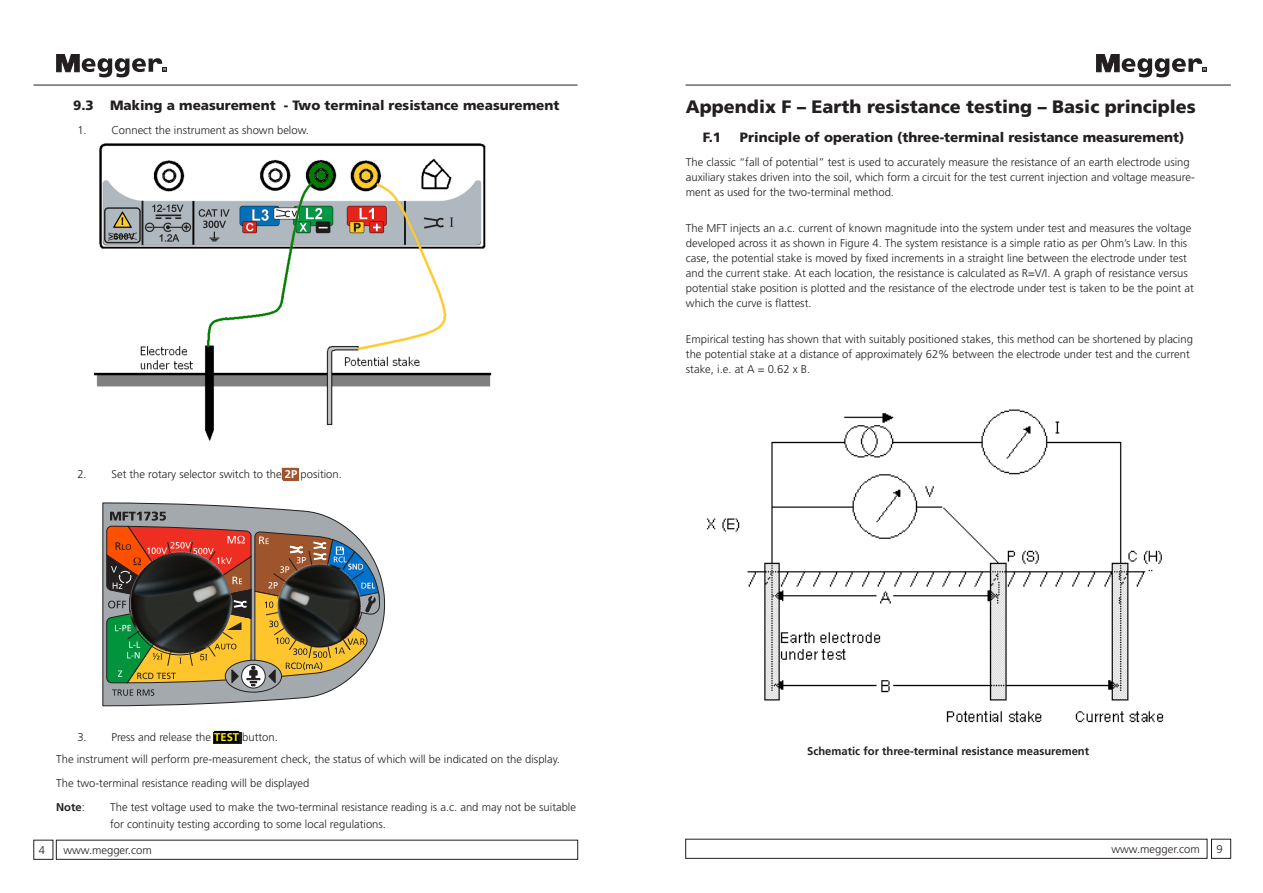
<style>
.page{position:relative;width:1263px;height:893px;background:#fff}
.page>*{position:absolute;margin:0;border:0;box-sizing:border-box;transform-origin:0 0}
.SubHead_75_12{font:900 18px "Frutiger";color:#231f20}
.SubHead_75_9{font:900 13.5px "Frutiger";color:#231f20}
.main_body_copy{font:300 11.25px/15px "Frutiger";color:#231f20}
.main_body_copy-2{font:700 11.25px "Frutiger";color:#231f20}
.s1{font-weight:700;color:#fff}
.s2{font-weight:700;color:#fff101}
.s3{font-weight:300}
</style>
<div class="page">
<div style="left:283px;top:468px;width:15px;height:12px;background:#9f552b"></div>
<div style="left:213px;top:732px;width:29px;height:11px;background:#231f20"></div>
<svg style="left:57px;top:54px;width:110px;height:23px"></svg>
<svg style="left:1096px;top:54px;width:111px;height:23px"></svg>
<hr style="left:34px;top:85px;width:543px;height:1px;background:#231f20">
<hr style="left:685px;top:85px;width:546px;height:1px;background:#231f20">
<div style="left:1211px;top:839px;width:20px;height:19px;border:1px solid #231f20"></div>
<div style="left:282px;top:468px;width:15px;height:12px;background:#9f552b"></div>
<div style="left:214px;top:731px;width:25px;height:12px;background:#000"></div>
<img style="left:94px;top:143px;width:398px;height:298px">
<svg style="left:103px;top:503px;width:282px;height:203px"></svg>
<svg style="left:106px;top:503px;width:274px;height:193px"></svg>
<img style="left:114px;top:537px;width:132px;height:133px">
<img style="left:265px;top:550px;width:110px;height:110px">
<img style="left:706px;top:409px;width:458px;height:314px">
<p class="SubHead_75_9" style="left:73px;top:97px;width:488px">9.3 Making a measurement - Two terminal resistance measurement</p>
<p class="main_body_copy" style="left:77px;top:123px;width:233px">1. Connect the instrument as shown below.</p>
<p class="main_body_copy" style="left:77px;top:467px;width:266px">2. Set the rotary selector switch to the <span class="s1">2P</span> position.</p>
<p class="main_body_copy" style="left:77px;top:730px;width:202px">3. Press and release the <span class="s2">TEST</span> button.</p>
<p class="main_body_copy" style="left:56px;top:752px;width:505px">The instrument will perform pre-measurement check, the status of which will be indicated on the display.</p>
<p class="main_body_copy" style="left:56px;top:776px;width:255px">The two-terminal resistance reading will be displayed</p>
<p class="main_body_copy-2" style="left:56px;top:800px;width:30px">Note<span class="s3">:</span></p>
<p class="main_body_copy" style="left:110px;top:798px;width:467px;line-height:17.4px">The test voltage used to make the two-terminal resistance reading is a.c. and may not be suitable for continuity testing according to some local regulations.</p>
<p class="SubHead_75_12" style="left:686px;top:96px;width:511px">Appendix F – Earth resistance testing – Basic principles</p>
<p class="SubHead_75_9" style="left:703px;top:129px;width:20px">F.1</p>
<p class="SubHead_75_9" style="left:740px;top:129px;width:446px">Principle of operation (three-terminal resistance measurement)</p>
<p class="main_body_copy" style="left:686px;top:154px;width:510px">The classic “fall of potential” test is used to accurately measure the resistance of an earth electrode using auxiliary stakes driven into the soil, which form a circuit for the test current injection and voltage measure&shy;ment as used for the two-terminal method.</p>
<p class="main_body_copy" style="left:686px;top:221px;width:509px">The MFT injects an a.c. current of known magnitude into the system under test and measures the voltage developed across it as shown in Figure 4. The system resistance is a simple ratio as per Ohm’s Law. In this case, the potential stake is moved by fixed increments in a straight line between the electrode under test and the current stake. At each location, the resistance is calculated as R=V/I. A graph of resistance versus potential stake position is plotted and the resistance of the electrode under test is taken to be the point at which the curve is flattest.</p>
<p class="main_body_copy" style="left:686px;top:332px;width:508px">Empirical testing has shown that with suitably positioned stakes, this method can be shortened by placing the potential stake at a distance of approximately 62% between the electrode under test and the current stake, i.e. at A = 0.62 x B.</p>
<p class="main_body_copy-2" style="left:807px;top:744px;width:283px">Schematic for three-terminal resistance measurement</p>
<p class="main_body_copy" style="left:39px;top:843px;width:8px">4</p>
<p class="main_body_copy" style="left:63px;top:843px;width:90px">www.megger.com</p>
<p class="main_body_copy" style="left:1111px;top:841px;width:90px">www.megger.com</p>
<p class="main_body_copy" style="left:1216px;top:841px;width:8px">9</p>
</div>
